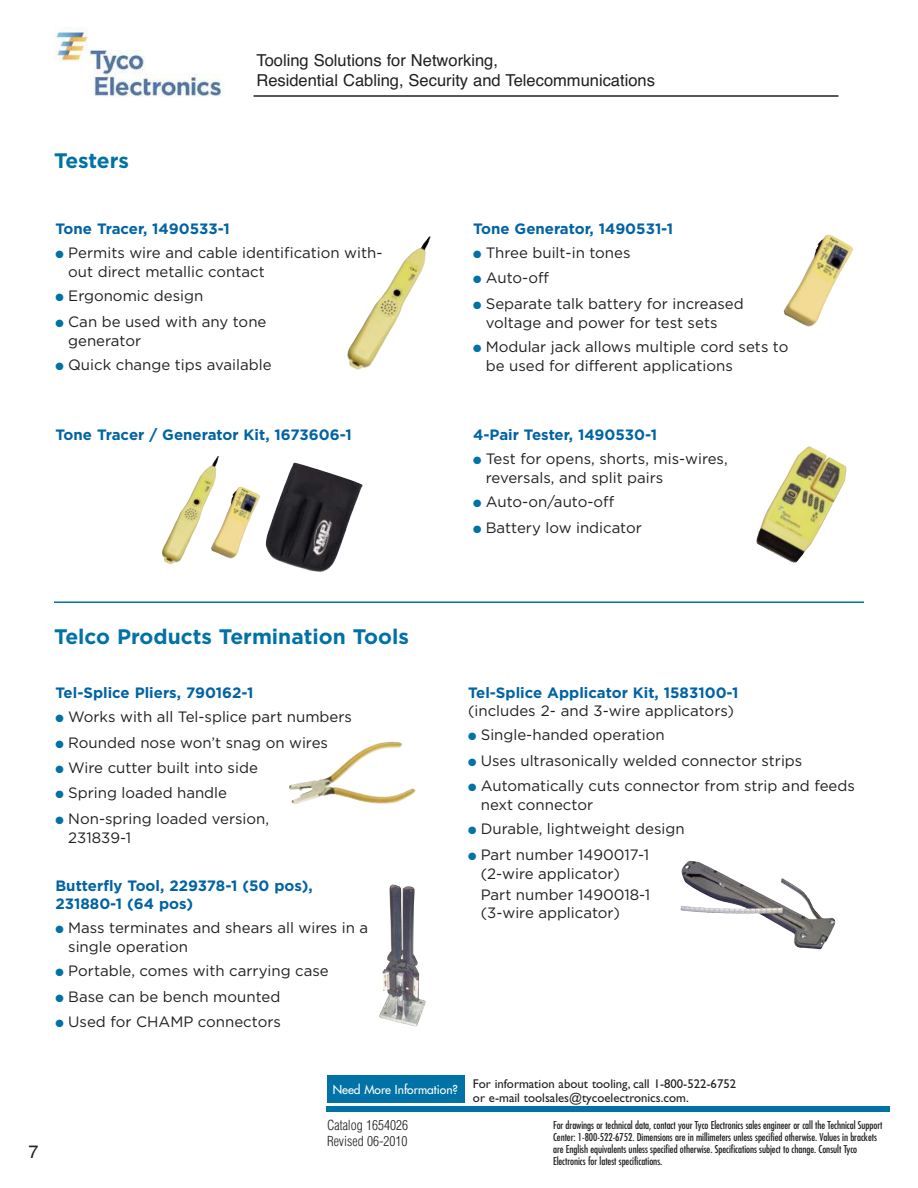
<style>
.page{position:relative;width:918px;height:1188px;background:#fff}
.page>*{position:absolute;margin:0;border:0;box-sizing:border-box;transform-origin:0 0}
.t1{font:700 21px "Gotham";color:#0072a5}
.t2{font:15px/19.4px "Gotham";color:#221f1f}
.t3{font:700 15px/18px "Gotham";color:#0063a3}
.t4{font:300 condensed 13.5px/16.2px "Helvetica";color:#221f1f}
.t5{font:12.75px/13.5px "Gill Sans";color:#221f1f}
.t6{font:condensed 10.5px/12px "Futura";letter-spacing:-.005em;color:#221f1f}
.t7{font:8.85px "Helvetica";color:#221f1f}
.t8{font:8.1px "Helvetica";color:#221f1f}
.s1{color:#0072a5}
</style>
<div class="page">
<div style="left:327px;top:1106px;width:563px;height:5px;background:#0072a5"></div>
<div style="left:327px;top:1075px;width:137px;height:28px;background:#0072a5"></div>
<img style="left:54px;top:28px;width:171px;height:69px">
<hr style="left:254px;top:95px;width:585px;height:2px;background:#221f1f">
<img style="left:347px;top:236px;width:84px;height:134px">
<img style="left:162px;top:456px;width:57px;height:108px">
<img style="left:756px;top:446px;width:91px;height:117px">
<img style="left:784px;top:234px;width:69px;height:93px">
<img style="left:211px;top:486px;width:49px;height:73px">
<img style="left:266px;top:463px;width:97px;height:109px">
<img style="left:289px;top:742px;width:127px;height:62px">
<img style="left:379px;top:885px;width:47px;height:141px">
<img style="left:681px;top:861px;width:154px;height:88px">
<hr style="left:54px;top:601px;width:810px;height:2px;background:#0072a5">
<h1 class="t1" style="left:54px;top:151px;width:77px">Testers</h1>
<p class="t8" style="left:256px;top:58px;width:243px">Tooling Solutions for Networking,</p>
<p class="t8" style="left:256px;top:78px;width:400px">Residential Cabling, Security and Telecommunications</p>
<p class="t3" style="left:56px;top:220px;width:176px">Tone Tracer, 1490533-1</p>
<p class="t2" style="left:68px;top:244px;width:316px;text-indent:-13px"><span class="s1">●</span> Permits wire and cable identification with&shy;out direct metallic contact</p>
<p class="t2" style="left:56px;top:287px;width:149px"><span class="s1">●</span> Ergonomic design</p>
<p class="t2" style="left:68px;top:312px;width:200px;text-indent:-13px"><span class="s1">●</span> Can be used with any tone generator</p>
<p class="t2" style="left:56px;top:356px;width:218px"><span class="s1">●</span> Quick change tips available</p>
<p class="t3" style="left:473px;top:220px;width:202px">Tone Generator, 1490531-1</p>
<p class="t2" style="left:473px;top:244px;width:159px"><span class="s1">●</span> Three built-in tones</p>
<p class="t2" style="left:473px;top:269px;width:78px"><span class="s1">●</span> Auto-off</p>
<p class="t2" style="left:486px;top:294px;width:260px;text-indent:-13px"><span class="s1">●</span> Separate talk battery for increased voltage and power for test sets</p>
<p class="t2" style="left:486px;top:338px;width:304px;text-indent:-13px"><span class="s1">●</span> Modular jack allows multiple cord sets to be used for different applications</p>
<p class="t3" style="left:56px;top:426px;width:298px">Tone Tracer / Generator Kit, 1673606-1</p>
<p class="t3" style="left:473px;top:426px;width:186px">4-Pair Tester, 1490530-1</p>
<p class="t2" style="left:486px;top:449px;width:244px;text-indent:-13px"><span class="s1">●</span> Test for opens, shorts, mis-wires, reversals, and split pairs</p>
<p class="t2" style="left:473px;top:493px;width:143px"><span class="s1">●</span> Auto-on/auto-off</p>
<p class="t2" style="left:473px;top:518px;width:170px"><span class="s1">●</span> Battery low indicator</p>
<h1 class="t1" style="left:54px;top:627px;width:356px">Telco Products Termination Tools</h1>
<p class="t3" style="left:56px;top:685px;width:199px">Tel-Splice Pliers, 790162-1</p>
<p class="t2" style="left:56px;top:708px;width:298px"><span class="s1">●</span> Works with all Tel-splice part numbers</p>
<p class="t2" style="left:56px;top:733px;width:274px"><span class="s1">●</span> Rounded nose won’t snag on wires</p>
<p class="t2" style="left:56px;top:759px;width:204px"><span class="s1">●</span> Wire cutter built into side</p>
<p class="t2" style="left:56px;top:784px;width:173px"><span class="s1">●</span> Spring loaded handle</p>
<p class="t2" style="left:68px;top:809px;width:202px;text-indent:-13px"><span class="s1">●</span> Non-spring loaded version,<br>231839-1</p>
<p class="t3" style="left:56px;top:877px;width:259px">Butterfly Tool, 229378-1 (50 pos),<br>231880-1 (64 pos)</p>
<p class="t2" style="left:68px;top:919px;width:302px;text-indent:-13px"><span class="s1">●</span> Mass terminates and shears all wires in a single operation</p>
<p class="t2" style="left:56px;top:962px;width:275px"><span class="s1">●</span> Portable, comes with carrying case</p>
<p class="t2" style="left:56px;top:987px;width:226px"><span class="s1">●</span> Base can be bench mounted</p>
<p class="t2" style="left:56px;top:1013px;width:227px"><span class="s1">●</span> Used for CHAMP connectors</p>
<p class="t3" style="left:468px;top:685px;width:272px">Tel-Splice Applicator Kit, 1583100-1</p>
<p class="t2" style="left:468px;top:702px;width:268px">(includes 2- and 3-wire applicators)</p>
<p class="t2" style="left:468px;top:726px;width:198px"><span class="s1">●</span> Single-handed operation</p>
<p class="t2" style="left:468px;top:751px;width:336px"><span class="s1">●</span> Uses ultrasonically welded connector strips</p>
<p class="t2" style="left:481px;top:777px;width:376px;text-indent:-13px"><span class="s1">●</span> Automatically cuts connector from strip and feeds next connector</p>
<p class="t2" style="left:468px;top:820px;width:218px"><span class="s1">●</span> Durable, lightweight design</p>
<p class="t2" style="left:481px;top:845px;width:170px;text-indent:-13px"><span class="s1">●</span> Part number 1490017-1 (2-wire applicator)</p>
<p class="t2" style="left:481px;top:886px;width:171px;line-height:18px">Part number 1490018-1 (3-wire applicator)</p>
<p class="t7" style="left:28px;top:1150px;width:12px">7</p>
<p class="t5" style="left:473px;top:1078px;width:265px;text-indent:-140px"><sub>Need</sub> <sub>More</sub> <sub>Information?</sub> For information about tooling, call 1-800-522-6752 or e-mail toolsales@tycoelectronics.com.</p>
<p class="t4" style="left:327px;top:1118px;width:83px">Catalog 1654026<br>Revised 06-2010</p>
<p class="t6" style="left:553px;top:1119px;width:331px">For drawings or technical data, contact your Tyco Electronics sales engineer or call the Technical Support Center: 1-800-522-6752. Dimensions are in millimeters unless specified otherwise. Values in brackets are English equivalents unless specified otherwise. Specifications subject to change. Consult Tyco Electronics for latest specifications.</p>
</div>
